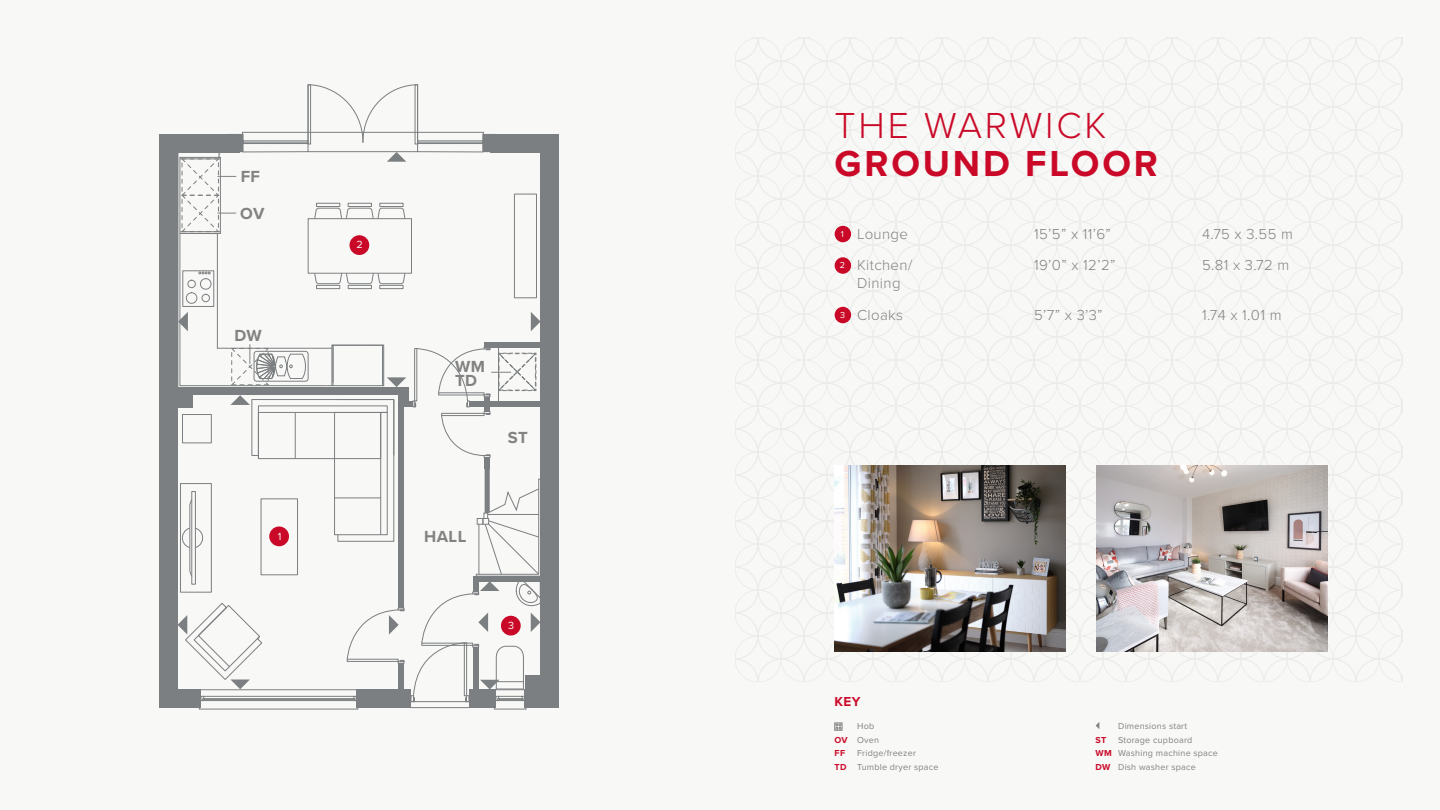
<style>
.page{position:relative;width:1440px;height:810px;background:#f8f8f6}
.page>*{position:absolute;margin:0;border:0;box-sizing:border-box;transform-origin:0 0}
.t1{font:700 37.5px/37.5px "Proxima Nova";letter-spacing:.075em;color:#ca0928}
.t2{font:700 16.65px "Proxima Nova";letter-spacing:.025em;color:#828282}
.t3{font:300 15px "Proxima Nova";letter-spacing:.025em;color:#828282}
.t4{font:700 13.5px "Proxima Nova";color:#ca0928}
.t5{font:10.8px "Proxima Nova";color:#f8f8f6}
.t6{font:9px "Proxima Nova";letter-spacing:.025em;color:#828282}
.t7{font:700 9px "Proxima Nova";color:#ca0928}
.t8{font:9px "Proxima Nova";color:#f8f8f6}
.s1{font-weight:300}
.s2{font-weight:700;color:#ca0928}
.s3{color:#808080}
</style>
<div class="page">
<div style="left:835px;top:226px;width:16px;height:16px;background:#ca0928;border-radius:50%"></div>
<div style="left:835px;top:257px;width:16px;height:17px;background:#ca0928;border-radius:50%"></div>
<div style="left:835px;top:307px;width:16px;height:16px;background:#ca0928;border-radius:50%"></div>
<div style="left:525px;top:690px;width:34px;height:18px;background:#7c7f81"></div>
<div style="left:469px;top:690px;width:27px;height:18px;background:#7c7f81"></div>
<div style="left:356px;top:690px;width:35px;height:18px;background:#7c7f81"></div>
<div style="left:160px;top:690px;width:41px;height:18px;background:#7c7f81"></div>
<hr style="left:411px;top:707px;width:58px;height:1px;background:#7c7f81">
<div style="left:389px;top:690px;width:22px;height:18px;background:#7c7f81"></div>
<div style="left:160px;top:134px;width:18px;height:558px;background:#7c7f81"></div>
<div style="left:541px;top:134px;width:18px;height:565px;background:#7c7f81"></div>
<svg style="left:178px;top:84px;width:363px;height:618px"></svg>
<img style="left:834px;top:466px;width:231px;height:185px">
<img style="left:1097px;top:466px;width:230px;height:185px">
<div style="left:835px;top:723px;width:7px;height:7px;border:1px solid #828282"></div>
<svg style="left:836px;top:724px;width:5px;height:5px"></svg>
<svg style="left:1096px;top:722px;width:3px;height:7px"></svg>
<p class="t2" style="left:241px;top:164px;width:21px">FF</p>
<p class="t2" style="left:240px;top:201px;width:26px">OV</p>
<p class="t2" style="left:235px;top:323px;width:29px">DW</p>
<p class="t5" style="left:278px;top:528px;width:5px">1</p>
<p class="t5" style="left:357px;top:237px;width:8px">2</p>
<p class="t2" style="left:455px;top:354px;width:31px">WM</p>
<p class="t2" style="left:455px;top:368px;width:24px">TD</p>
<p class="t2" style="left:508px;top:425px;width:21px">ST</p>
<p class="t2" style="left:424px;top:524px;width:44px">HALL</p>
<p class="t5" style="left:508px;top:617px;width:8px">3</p>
<p class="t1" style="left:835px;top:106px;width:325px"><span class="s1">THE WARWICK<br></span>GROUND FLOOR</p>
<p class="t8" style="left:841px;top:227px;width:5px">1</p>
<p class="t3" style="left:857px;top:222px;width:52px">Lounge</p>
<p class="t3" style="left:1034px;top:222px;width:78px">15’5” x 11’6”</p>
<p class="t3" style="left:1202px;top:222px;width:92px">4.75 x 3.55 m</p>
<p class="t8" style="left:840px;top:259px;width:7px">2</p>
<p class="t3" style="left:857px;top:254px;width:57px">Kitchen/</p>
<p class="t3" style="left:1034px;top:254px;width:83px">19’0” x 12’2”</p>
<p class="t3" style="left:1202px;top:254px;width:89px">5.81 x 3.72 m</p>
<p class="t3" style="left:857px;top:272px;width:45px">Dining</p>
<p class="t8" style="left:840px;top:308px;width:7px">3</p>
<p class="t3" style="left:857px;top:303px;width:47px">Cloaks</p>
<p class="t3" style="left:1034px;top:303px;width:70px">5’7” x 3’3”</p>
<p class="t3" style="left:1202px;top:303px;width:81px">1.74 x 1.01 m</p>
<p class="t4" style="left:835px;top:691px;width:27px">KEY</p>
<p class="t6" style="left:857px;top:720px;width:19px">Hob</p>
<p class="t6" style="left:835px;top:733px;width:46px"><span class="s2">OV</span> Oven</p>
<p class="t7" style="left:835px;top:747px;width:12px">FF</p>
<p class="t6" style="left:857px;top:747px;width:60px">Fridge/freezer</p>
<p class="t6" style="left:835px;top:760px;width:106px"><span class="s2">TD</span> Tumble dryer space</p>
<p class="t6" style="left:1118px;top:720px;width:71px">Dimensions start</p>
<p class="t7" style="left:1096px;top:733px;width:12px">ST</p>
<p class="t6" style="left:1118px;top:733px;width:76px"><span class="s3">Storage</span> cupboard</p>
<p class="t6" style="left:1096px;top:747px;width:124px"><span class="s2">WM</span> Washing machine space</p>
<p class="t6" style="left:1096px;top:760px;width:102px"><span class="s2">DW</span> Dish washer space</p>
</div>
